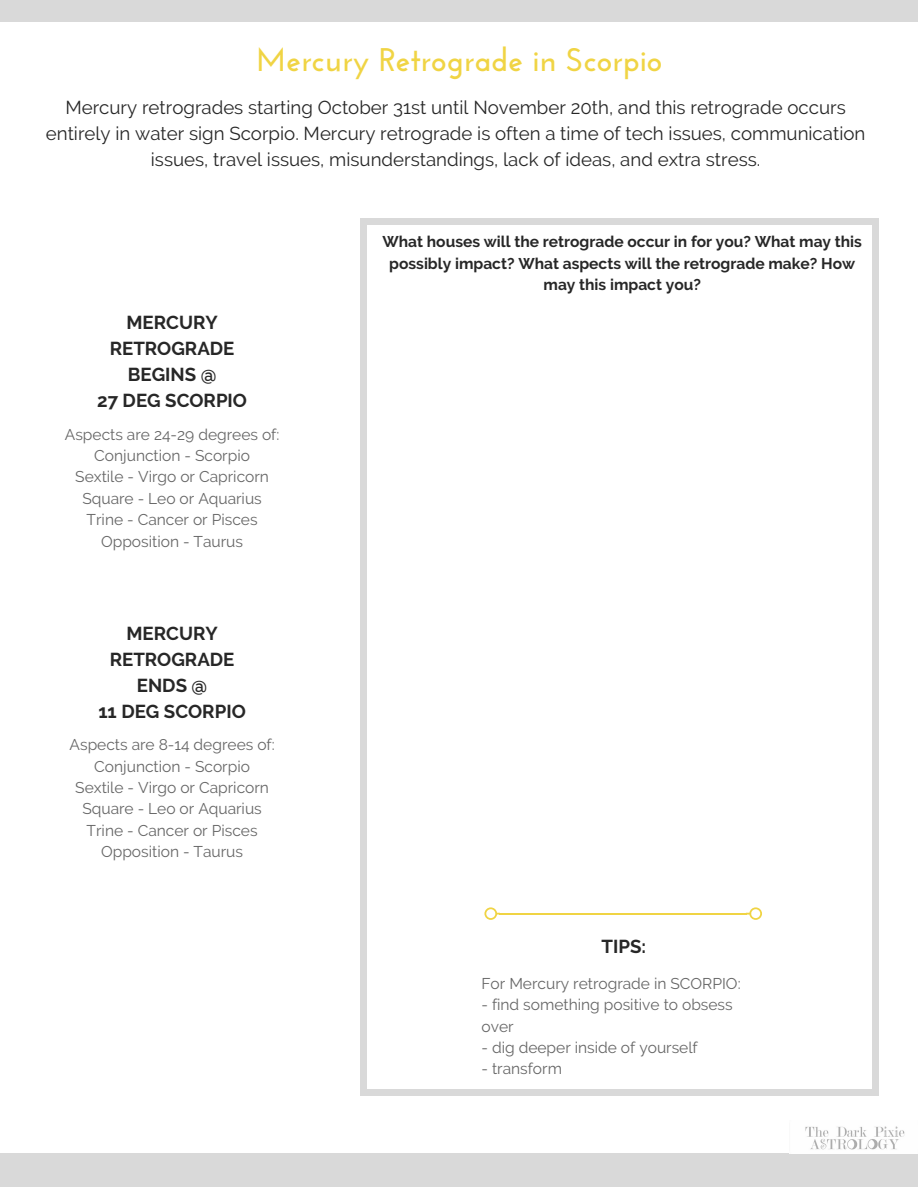
<style>
.page{position:relative;width:918px;height:1187px;background:#fff}
.page>*{position:absolute;margin:0;border:0;box-sizing:border-box;transform-origin:0 0}
.t1{font:700 32.7px "Josefin Sans";color:#f0d444}
.t2{font:18.75px/25.8px "Raleway";color:#272727;text-align:center}
.t3{font:700 18.75px/25.8px "Raleway";color:#272727;text-align:center}
.t4{font:15.6px/21.3px "Raleway";color:#666;text-align:center}
.t5{font:700 15.6px/21.3px "Raleway";color:#272727;text-align:center}
</style>
<div class="page">
<div style="left:0;top:0;width:918px;height:22px;background:#d9d9d9"></div>
<div style="left:0;top:1153px;width:918px;height:33px;background:#d9d9d9"></div>
<svg style="left:872px;top:1089px;width:6px;height:6px"></svg>
<div style="left:360px;top:224px;width:7px;height:865px;background:#d9d9d9"></div>
<div style="left:360px;top:1089px;width:7px;height:6px;background:#d9d9d9"></div>
<div style="left:872px;top:224px;width:6px;height:865px;background:#d9d9d9"></div>
<div style="left:366px;top:1089px;width:506px;height:6px;background:#d9d9d9"></div>
<div style="left:872px;top:218px;width:6px;height:7px;background:#d9d9d9"></div>
<div style="left:360px;top:218px;width:7px;height:7px;background:#d9d9d9"></div>
<div style="left:366px;top:218px;width:506px;height:7px;background:#d9d9d9"></div>
<hr style="left:499px;top:912px;width:248px;height:2px;background:#f0d444">
<svg style="left:484px;top:907px;width:16px;height:12px"></svg>
<svg style="left:746px;top:907px;width:16px;height:12px"></svg>
<img style="left:805px;top:1126px;width:100px;height:24px">
<h1 class="t1" style="left:256px;top:46px;width:408px">Mercury Retrograde in Scorpio</h1>
<p class="t2" style="left:46px;top:95px;width:821px">Mercury retrogrades starting October 31st until November 20th, and this retrograde occurs entirely in water sign Scorpio. Mercury retrograde is often a time of tech issues, communication issues, travel issues, misunderstandings, lack of ideas, and extra stress.</p>
<p class="t3" style="left:97px;top:310px;width:151px">MERCURY<br>RETROGRADE<br>BEGINS @<br>27 DEG SCORPIO</p>
<p class="t4" style="left:65px;top:423px;width:216px">Aspects are 24-29 degrees of:<br>Conjunction - Scorpio<br>Sextile - Virgo or Capricorn<br>Square - Leo or Aquarius<br>Trine - Cancer or Pisces<br>Opposition - Taurus</p>
<p class="t3" style="left:98px;top:620px;width:149px">MERCURY<br>RETROGRADE<br>ENDS @<br>11 DEG SCORPIO</p>
<p class="t4" style="left:70px;top:734px;width:207px">Aspects are 8-14 degrees of:<br>Conjunction - Scorpio<br>Sextile - Virgo or Capricorn<br>Square - Leo or Aquarius<br>Trine - Cancer or Pisces<br>Opposition - Taurus</p>
<p class="t5" style="left:382px;top:231px;width:481px">What houses will the retrograde occur in for you? What may this possibly impact? What aspects will the retrograde make? How may this impact you?</p>
<p class="t3" style="left:602px;top:933px;width:46px">TIPS:</p>
<p class="t4" style="left:482px;top:972px;width:261px">For Mercury retrograde in SCORPIO:</p>
<p class="t4" style="left:482px;top:994px;width:253px;text-align:left">- find something positive to obsess over</p>
<p class="t4" style="left:482px;top:1036px;width:218px">- dig deeper inside of yourself</p>
<p class="t4" style="left:482px;top:1058px;width:82px">- transform</p>
</div>
